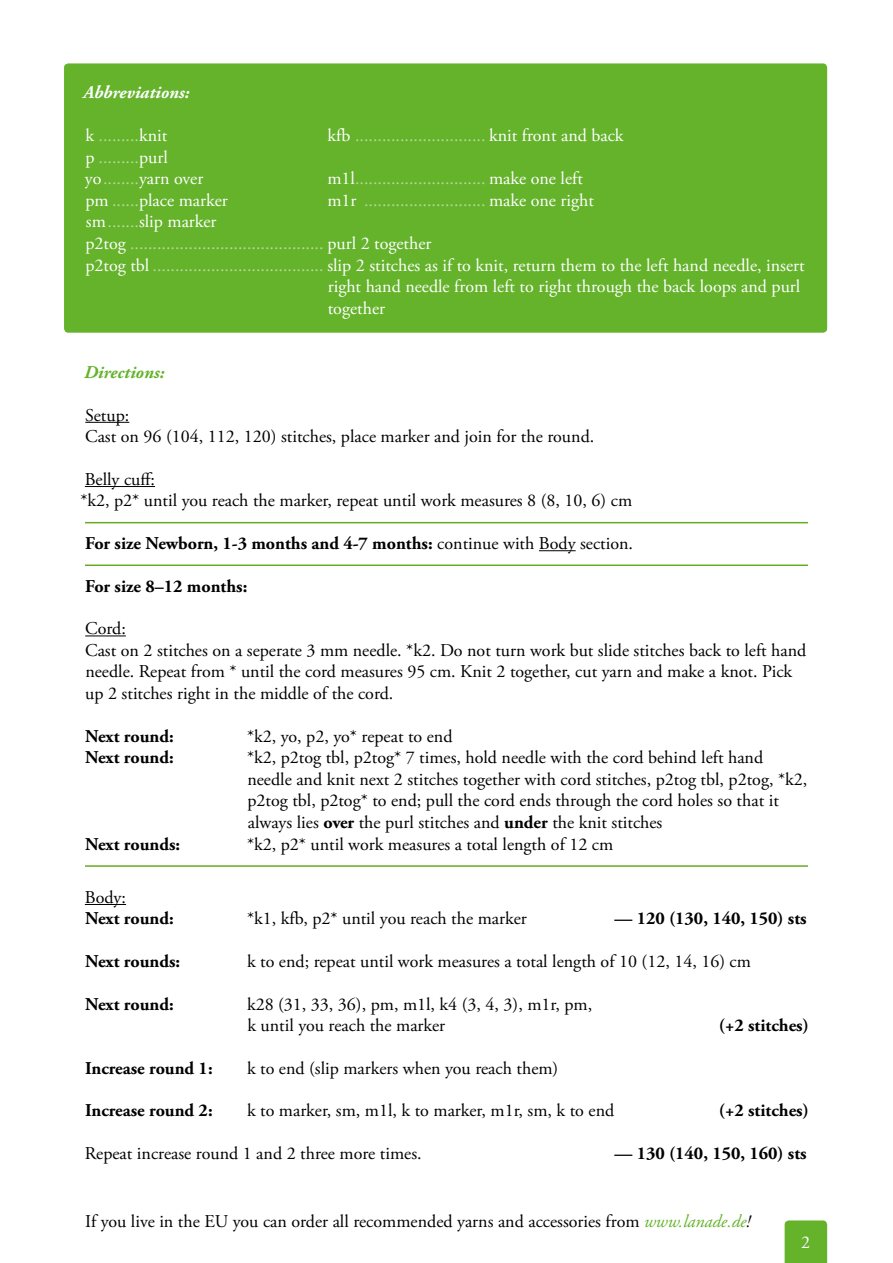
<style>
.page{position:relative;width:893px;height:1263px;background:#fff}
.page>*{position:absolute;margin:0;border:0;box-sizing:border-box;transform-origin:0 0}
.t1{font:18px/21.6px "Adobe Garamond Pro";color:#000}
.t2{font:18px/21.6px "Adobe Garamond Pro";color:#b1d995}
.t3{font:700 18px "Adobe Garamond Pro";color:#000}
.t4{font:18px "Adobe Garamond Pro";color:#fff}
.t5{font:italic 700 18px "Adobe Garamond Pro";color:#fff}
.t6{font:italic 700 18px "Adobe Garamond Pro";color:#64b32b}
.s1{color:#fff}
.s2{color:#b1d995}
.s3{font-weight:400}
.s4{font-weight:700}
.s5{font-style:italic;color:#64b32b}
.s6{font-style:italic}
</style>
<div class="page">
<div style="left:785px;top:1220px;width:42px;height:43px;background:#64b32b"></div>
<div style="left:64px;top:63px;width:763px;height:270px;background:#64b32b;border-radius:4px"></div>
<hr style="left:85px;top:422px;width:44px;height:1px;background:#000">
<hr style="left:85px;top:486px;width:70px;height:1px;background:#000">
<hr style="left:85px;top:522px;width:723px;height:1px;background:#6a2">
<hr style="left:539px;top:550px;width:37px;height:1px;background:#000">
<hr style="left:85px;top:564px;width:723px;height:2px;background:#6a2">
<hr style="left:85px;top:635px;width:41px;height:1px;background:#000">
<hr style="left:85px;top:865px;width:723px;height:2px;background:#6a2">
<hr style="left:85px;top:904px;width:41px;height:1px;background:#000">
<p class="t5" style="left:84px;top:82px;width:107px">Abbreviations:</p>
<p class="t2" style="left:85px;top:125px;width:83px"><span class="s1">k</span> .........<span class="s1">knit</span></p>
<p class="t2" style="left:327px;top:125px;width:298px"><span class="s1">kfb</span> ............................. <span class="s1">knit front and back</span></p>
<p class="t2" style="left:85px;top:147px;width:120px"><span class="s1">p</span> .........<span class="s1">purl yo</span>........<span class="s1">yarn over</span></p>
<p class="t2" style="left:327px;top:168px;width:257px"><span class="s1">m1l</span>............................. <span class="s1">make one left</span></p>
<p class="t4" style="left:85px;top:189px;width:144px">pm <span class="s2">......</span>place marker</p>
<p class="t2" style="left:327px;top:190px;width:268px"><span class="s1">m1r</span> ........................... <span class="s1">make one right</span></p>
<p class="t4" style="left:86px;top:211px;width:132px">sm<span class="s2">.......</span>slip marker</p>
<p class="t2" style="left:85px;top:233px;width:348px"><span class="s1">p2tog</span> ........................................... <span class="s1">purl 2 together</span></p>
<p class="t4" style="left:85px;top:254px;width:721px">p2tog tbl <span class="s2">......................................</span> slip 2 stitches as if to knit, return them to the left hand needle, insert</p>
<p class="t4" style="left:328px;top:276px;width:474px">right hand needle from left to right through the back loops and purl</p>
<p class="t4" style="left:328px;top:297px;width:59px">together</p>
<p class="t6" style="left:84px;top:362px;width:82px">Directions:</p>
<p class="t1" style="left:85px;top:405px;width:511px">Setup:<br>Cast on 96 (104, 112, 120) stitches, place marker and join for the round.</p>
<p class="t1" style="left:80px;top:469px;width:553px">Belly cuff:<br>*k2, p2* until you reach the marker, repeat until work measures 8 (8, 10, 6) cm</p>
<p class="t3" style="left:85px;top:533px;width:549px">For size Newborn, 1-3 months and 4-7 months: <span class="s3">continue with Body section.</span></p>
<p class="t3" style="left:85px;top:575px;width:164px">For size 8–12 months:</p>
<p class="t1" style="left:85px;top:618px;width:723px">Cord:<br>Cast on 2 stitches on a seperate 3 mm needle. *k2. Do not turn work but slide stitches back to left hand needle. Repeat from * until the cord measures 95 cm. Knit 2 together, cut yarn and make a knot. Pick up 2 stitches right in the middle of the cord.</p>
<p class="t3" style="left:85px;top:725px;width:90px">Next round:</p>
<p class="t1" style="left:247px;top:726px;width:207px">*k2, yo, p2, yo* repeat to end</p>
<p class="t3" style="left:85px;top:747px;width:90px">Next round:</p>
<p class="t1" style="left:247px;top:747px;width:562px">*k2, p2tog tbl, p2tog* 7 times, hold needle with the cord behind left hand needle and knit next 2 stitches together with cord stitches, p2tog tbl, p2tog, *k2, p2tog tbl, p2tog* to end; pull the cord ends through the cord holes so that it always lies <span class="s4">over</span> the purl stitches and <span class="s4">under</span> the knit stitches</p>
<p class="t3" style="left:85px;top:833px;width:97px">Next rounds:</p>
<p class="t1" style="left:247px;top:834px;width:368px">*k2, p2* until work measures a total length of 12 cm</p>
<p class="t1" style="left:85px;top:887px;width:43px">Body:</p>
<p class="t3" style="left:85px;top:908px;width:90px">Next round:</p>
<p class="t1" style="left:247px;top:908px;width:281px">*k1, kfb, p2* until you reach the marker</p>
<p class="t3" style="left:614px;top:908px;width:194px">— 120 (130, 140, 150) sts</p>
<p class="t3" style="left:85px;top:951px;width:97px">Next rounds:</p>
<p class="t1" style="left:247px;top:951px;width:505px">k to end; repeat until work measures a total length of 10 (12, 14, 16) cm</p>
<p class="t3" style="left:85px;top:993px;width:90px">Next round:</p>
<p class="t1" style="left:247px;top:994px;width:347px">k28 (31, 33, 36), pm, m1l, k4 (3, 4, 3), m1r, pm, k until you reach the marker</p>
<p class="t3" style="left:719px;top:1015px;width:91px">(+2 stitches)</p>
<p class="t3" style="left:85px;top:1057px;width:129px">Increase round 1:</p>
<p class="t1" style="left:247px;top:1058px;width:313px">k to end (slip markers when you reach them)</p>
<p class="t3" style="left:85px;top:1100px;width:129px">Increase round 2:</p>
<p class="t1" style="left:247px;top:1100px;width:369px">k to marker, sm, m1l, k to marker, m1r, sm, k to end</p>
<p class="t3" style="left:719px;top:1100px;width:91px">(+2 stitches)</p>
<p class="t1" style="left:85px;top:1143px;width:338px">Repeat increase round 1 and 2 three more times.</p>
<p class="t3" style="left:614px;top:1143px;width:194px">— 130 (140, 150, 160) sts</p>
<p class="t1" style="left:85px;top:1211px;width:667px">If you live in the EU you can order all recommended yarns and accessories from <span class="s5">www.lanade.de</span><span class="s6">!</span></p>
<p class="t4" style="left:801px;top:1232px;width:10px">2</p>
</div>
